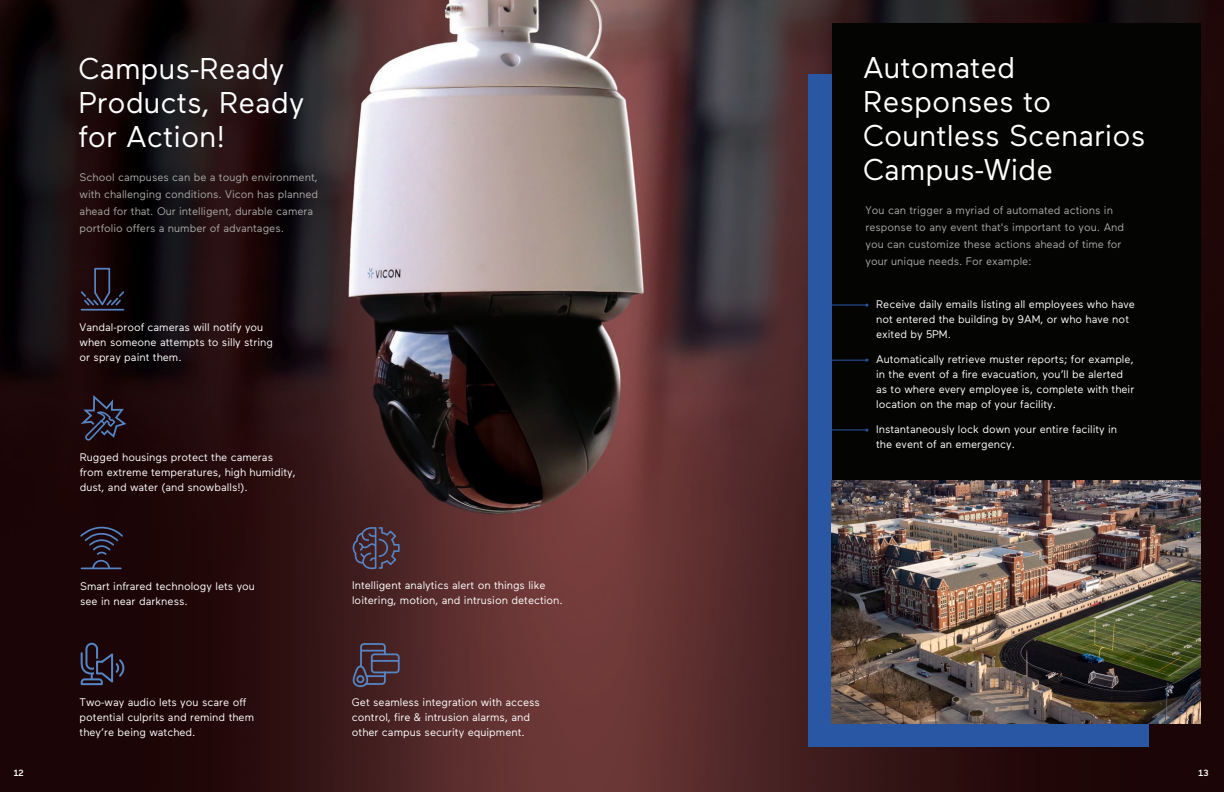
<style>
.page{position:relative;width:1224px;height:792px;background:#fff}
.page>*{position:absolute;margin:0;border:0;box-sizing:border-box;transform-origin:0 0}
.t1{font:30px/34px "Maax";color:#fff}
.t2{font:11px/15px "Maax";color:#fff}
.t3{font:11px/17px "Maax";color:#a8a8a6}
.t4{font:500 9px "Maax";color:#fff}
.s1{color:#2957a4}
</style>
<div class="page">
<img style="left:0;top:0;width:1224px;height:792px">
<div style="left:809px;top:75px;width:340px;height:672px;background:#2957a4"></div>
<div style="left:832px;top:23px;width:369px;height:457px;background:#040503"></div>
<hr style="left:832px;top:305px;width:34px;height:1px;background:#2957a4">
<hr style="left:832px;top:360px;width:34px;height:1px;background:#2957a4">
<hr style="left:832px;top:430px;width:34px;height:1px;background:#2957a4">
<img style="left:832px;top:480px;width:369px;height:243px">
<svg style="left:81px;top:268px;width:43px;height:43px;background:#221b27"></svg>
<svg style="left:81px;top:643px;width:43px;height:42px;background:#2a2536"></svg>
<svg style="left:80px;top:527px;width:43px;height:42px;background:#251925"></svg>
<hr style="left:81px;top:568px;width:40px;height:1px;background:#5585c4">
<svg style="left:353px;top:527px;width:47px;height:42px;background:#483747"></svg>
<svg style="left:353px;top:643px;width:47px;height:44px;background:#483a4a"></svg>
<svg style="left:81px;top:395px;width:46px;height:46px;background:#271f2d"></svg>
<p class="t4" style="left:14px;top:767px;width:12px">12</p>
<p class="t1" style="left:78px;top:50px;width:227px">Campus-Ready<br>Products, Ready for Action!</p>
<p class="t3" style="left:80px;top:168px;width:240px">School campuses can be a tough environment, with challenging conditions. Vicon has planned ahead for that. Our intelligent, durable camera portfolio offers a number of advantages.</p>
<p class="t2" style="left:80px;top:319px;width:195px">Vandal-proof cameras will notify you when someone attempts to silly string or spray paint them.</p>
<p class="t2" style="left:80px;top:449px;width:217px">Rugged housings protect the cameras from extreme temperatures, high humidity, dust, and water (and snowballs!).</p>
<p class="t2" style="left:80px;top:578px;width:177px">Smart infrared technology lets you see in near darkness.</p>
<p class="t2" style="left:352px;top:577px;width:212px">Intelligent analytics alert on things like loitering, motion, and intrusion detection.</p>
<p class="t2" style="left:80px;top:694px;width:176px">Two-way audio lets you scare off potential culprits and remind them they’re being watched.</p>
<p class="t2" style="left:352px;top:694px;width:190px">Get seamless integration with access control, fire &amp; intrusion alarms, and other campus security equipment.</p>
<p class="t1" style="left:863px;top:49px;width:284px">Automated<br>Responses to<br>Countless Scenarios<br>Campus-Wide</p>
<p class="t3" style="left:865px;top:201px;width:260px">You can trigger a myriad of automated actions in response to any event that's important to you. And you can customize these actions ahead of time for your unique needs. For example:</p>
<p class="t2" style="left:865px;top:296px;width:272px"><span class="s1">•</span> Receive daily emails listing all employees who have</p>
<p class="t2" style="left:876px;top:311px;width:254px">not entered the building by 9AM, or who have not</p>
<p class="t2" style="left:876px;top:326px;width:76px">exited by 5PM.</p>
<p class="t2" style="left:865px;top:351px;width:270px"><span class="s1">•</span> Automatically retrieve muster reports; for example,</p>
<p class="t2" style="left:876px;top:366px;width:249px">in the event of a fire evacuation, you’ll be alerted</p>
<p class="t2" style="left:876px;top:381px;width:260px">as to where every employee is, complete with their</p>
<p class="t2" style="left:876px;top:396px;width:182px">location on the map of your facility.</p>
<p class="t2" style="left:865px;top:421px;width:254px"><span class="s1">•</span> Instantaneously lock down your entire facility in</p>
<p class="t2" style="left:876px;top:436px;width:140px">the event of an emergency.</p>
<p class="t4" style="left:1198px;top:767px;width:12px">13</p>
</div>
